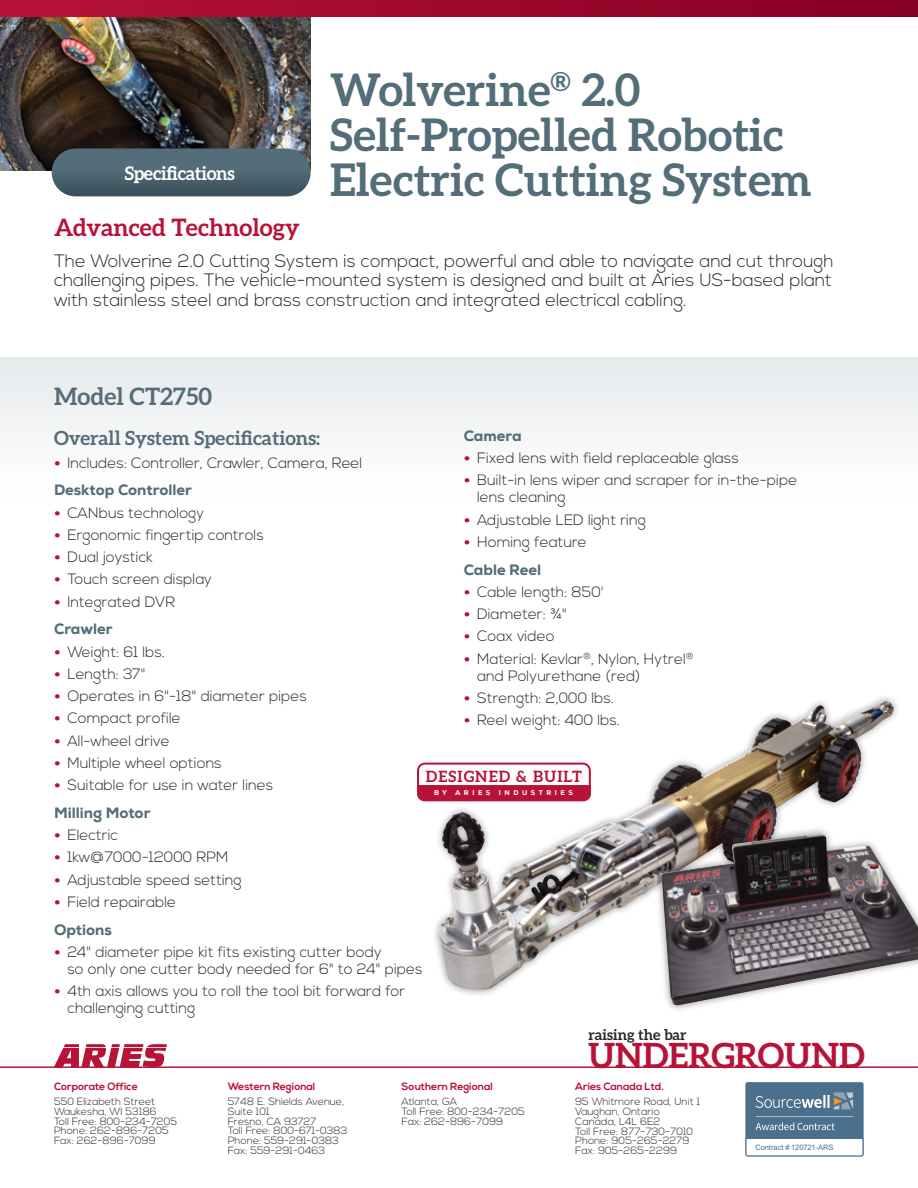
<style>
.page{position:relative;width:918px;height:1188px;background:#fff}
.page>*{position:absolute;margin:0;border:0;box-sizing:border-box;transform-origin:0 0}
.t1{font:700 45px/45px "Aleo";color:#536d79}
.t2{font:700 34.8px "Aleo";color:#b81237}
.t3{font:700 24px "Aleo";color:#b81237}
.t4{font:700 24px "Aleo";color:#536d79}
.t5{font:700 19.5px "Aleo";color:#536d79}
.t6{font:700 18.75px "Aleo";letter-spacing:-.02em;color:#fff}
.t7{font:300 18px/19.5px "Nexa";color:#292829;text-align:justify}
.t8{font:700 15.6px "Aleo";letter-spacing:.07em;color:#b81237}
.t9{font:300 15px/16.8px "Nexa";color:#292829}
.t10{font:800 15px "Nexa";color:#536d79}
.t11{font:700 14.85px "Aleo";color:#292829}
.t12{font:300 10.5px/9.8px "Nexa";color:#292829}
.t13{font:700 10.5px "Nexa";color:#b81237}
.t14{font:7.5px "Arial";letter-spacing:-.01em;color:#4b708e}
.t15{font:800 6.75px "Nexa";letter-spacing:.515em;color:#fff}
.s1{font-weight:900;color:#b81237}
.s2{font-weight:800;color:#536d79}
</style>
<div class="page">
<div style="left:431px;top:694px;width:470px;height:304px;background:#000;opacity:.4"></div>
<img style="left:442px;top:702px;width:440px;height:199px">
<div style="left:654px;top:826px;width:264px;height:187px;background:#000;opacity:.4"></div>
<img style="left:661px;top:833px;width:257px;height:173px">
<div style="left:0;top:357px;width:918px;height:140px;background:#f2f4f5"></div>
<img style="left:0;top:17px;width:311px;height:154px">
<div style="left:0;top:0;width:918px;height:17px;background:linear-gradient(to right,#b71338,#850022)"></div>
<hr style="left:0;top:1066px;width:918px;height:2px;background:#b81237">
<svg style="left:54px;top:1044px;width:113px;height:23px"></svg>
<div style="left:52px;top:149px;width:259px;height:47px;background:linear-gradient(to bottom,#5a7581,#3e555f);border-radius:24px"></div>
<div style="left:746px;top:1083px;width:117px;height:73px;background:#4b708e;border-radius:2px"></div>
<div style="left:746px;top:1082px;width:117px;height:74px;border:1px solid #4b708e;border-radius:2px"></div>
<svg style="left:746px;top:1138px;width:117px;height:18px;background:#edf0f3"></svg>
<svg style="left:756px;top:1116px;width:97px;height:14px"></svg>
<svg style="left:756px;top:1092px;width:97px;height:17px"></svg>
<div style="left:418px;top:764px;width:172px;height:36px;background:#fff;border-radius:7px"></div>
<div style="left:417px;top:763px;width:174px;height:38px;border:2px solid #b81237;border-radius:7px"></div>
<svg style="left:417px;top:785px;width:174px;height:16px;background:#b81439"></svg>
<p class="t6" style="left:125px;top:162px;width:112px">Specifications</p>
<h1 class="t1" style="left:330px;top:67px;width:483px">Wolverine<sup>®</sup> 2.0<br>Self-Propelled Robotic<br>Electric Cutting System</h1>
<h3 class="t3" style="left:54px;top:214px;width:247px">Advanced Technology</h3>
<p class="t7" style="left:54px;top:252px;width:781px">The Wolverine 2.0 Cutting System is compact, powerful and able to navigate and cut through challenging pipes. The vehicle-mounted system is designed and built at Aries US-based plant with stainless steel and brass construction and integrated electrical cabling.</p>
<h3 class="t4" style="left:54px;top:383px;width:160px">Model CT2750</h3>
<p class="t10" style="left:464px;top:426px;width:59px">Camera</p>
<p class="t9" style="left:464px;top:450px;width:277px"><span class="s1">•</span> Fixed lens with field replaceable glass</p>
<p class="t9" style="left:477px;top:473px;width:322px;text-indent:-14px"><span class="s1">•</span> Built-in lens wiper and scraper for in-the-pipe lens cleaning</p>
<p class="t9" style="left:464px;top:512px;width:184px"><span class="s1">•</span> Adjustable LED light ring</p>
<p class="t9" style="left:464px;top:529px;width:125px;line-height:27.8px"><span class="s1">•</span> Homing feature<br><span class="s2">Cable Reel</span></p>
<p class="t9" style="left:464px;top:584px;width:142px"><span class="s1">•</span> Cable length: 850'</p>
<p class="t9" style="left:464px;top:606px;width:105px"><span class="s1">•</span> Diameter: ¾"</p>
<p class="t9" style="left:464px;top:628px;width:92px"><span class="s1">•</span> Coax video</p>
<p class="t9" style="left:477px;top:651px;width:218px;text-indent:-13px"><span class="s1">•</span> Material: Kevlar<sup>®</sup>, Nylon, Hytrel<sup>® </sup>and Polyurethane (red)</p>
<p class="t9" style="left:464px;top:690px;width:152px"><span class="s1">•</span> Strength: 2,000 lbs.</p>
<p class="t9" style="left:464px;top:712px;width:158px"><span class="s1">•</span> Reel weight: 400 lbs.</p>
<h3 class="t5" style="left:54px;top:427px;width:268px">Overall System Specifications:</h3>
<p class="t9" style="left:54px;top:449px;width:310px;line-height:27.8px"><span class="s1">•</span> Includes: Controller, Crawler, Camera, Reel<br><span class="s2">Desktop Controller</span></p>
<p class="t9" style="left:54px;top:505px;width:152px"><span class="s1">•</span> CANbus technology</p>
<p class="t9" style="left:54px;top:527px;width:211px"><span class="s1">•</span> Ergonomic fingertip controls</p>
<p class="t9" style="left:54px;top:549px;width:100px"><span class="s1">•</span> Dual joystick</p>
<p class="t9" style="left:54px;top:572px;width:159px"><span class="s1">•</span> Touch screen display</p>
<p class="t9" style="left:54px;top:588px;width:123px;line-height:27.6px"><span class="s1">•</span> Integrated DVR<br><span class="s2">Crawler</span></p>
<p class="t9" style="left:54px;top:644px;width:112px"><span class="s1">•</span> Weight: 61 lbs.</p>
<p class="t9" style="left:54px;top:666px;width:93px"><span class="s1">•</span> Length: 37"</p>
<p class="t9" style="left:54px;top:688px;width:254px"><span class="s1">•</span> Operates in 6"-18" diameter pipes</p>
<p class="t9" style="left:54px;top:711px;width:128px"><span class="s1">•</span> Compact profile</p>
<p class="t9" style="left:54px;top:733px;width:117px"><span class="s1">•</span> All-wheel drive</p>
<p class="t9" style="left:54px;top:755px;width:169px"><span class="s1">•</span> Multiple wheel options</p>
<p class="t9" style="left:54px;top:772px;width:221px;line-height:27.8px"><span class="s1">•</span> Suitable for use in water lines<br><span class="s2">Milling Motor</span></p>
<p class="t9" style="left:54px;top:827px;width:66px"><span class="s1">•</span> Electric</p>
<p class="t9" style="left:54px;top:850px;width:176px"><span class="s1">•</span> 1kw@7000-12000 RPM</p>
<p class="t9" style="left:54px;top:872px;width:189px"><span class="s1">•</span> Adjustable speed setting</p>
<p class="t9" style="left:54px;top:889px;width:124px;line-height:27.6px"><span class="s1">•</span> Field repairable<br><span class="s2">Options</span></p>
<p class="t9" style="left:68px;top:944px;width:357px;text-indent:-14px"><span class="s1">•</span> 24" diameter pipe kit fits existing cutter body<br>so only one cutter body needed for 6" to 24" pipes</p>
<p class="t9" style="left:68px;top:983px;width:339px;text-indent:-14px"><span class="s1">•</span> 4th axis allows you to roll the tool bit forward for challenging cutting</p>
<p class="t8" style="left:426px;top:768px;width:158px">DESIGNED &amp; BUILT</p>
<p class="t15" style="left:434px;top:788px;width:58px">BY ARIES</p>
<p class="t15" style="left:499px;top:788px;width:76px">INDUSTRIES</p>
<p class="t13" style="left:54px;top:1080px;width:85px">Corporate Office</p>
<p class="t12" style="left:54px;top:1097px;width:125px">550 Elizabeth Street<br>Waukesha, WI 53186<br>Toll Free: 800-234-7205<br>Phone: 262-896-7205<br>Fax: 262-896-7099</p>
<p class="t13" style="left:228px;top:1080px;width:89px">Western Regional</p>
<p class="t12" style="left:228px;top:1097px;width:121px">5748 E. Shields Avenue,<br>Suite 101<br>Fresno, CA 93727<br>Toll Free: 800-671-0383<br>Phone: 559-291-0383<br>Fax: 559-291-0463</p>
<p class="t13" style="left:402px;top:1080px;width:93px">Southern Regional</p>
<p class="t12" style="left:402px;top:1097px;width:125px">Atlanta, GA<br>Toll Free: 800-234-7205<br>Fax: 262-896-7099</p>
<p class="t11" style="left:589px;top:1026px;width:100px">raising the bar</p>
<h2 class="t2" style="left:588px;top:1035px;width:278px">UNDERGROUND</h2>
<p class="t13" style="left:575px;top:1080px;width:90px">Aries Canada Ltd.</p>
<p class="t12" style="left:575px;top:1097px;width:126px">95 Whitmore Road, Unit 1<br>Vaughan, Ontario<br>Canada, L4L 6E2<br>Toll Free: 877-730-7010<br>Phone: 905-265-2279<br>Fax: 905-265-2299</p>
<p class="t14" style="left:755px;top:1143px;width:80px">Contract # 120721-ARS</p>
</div>
